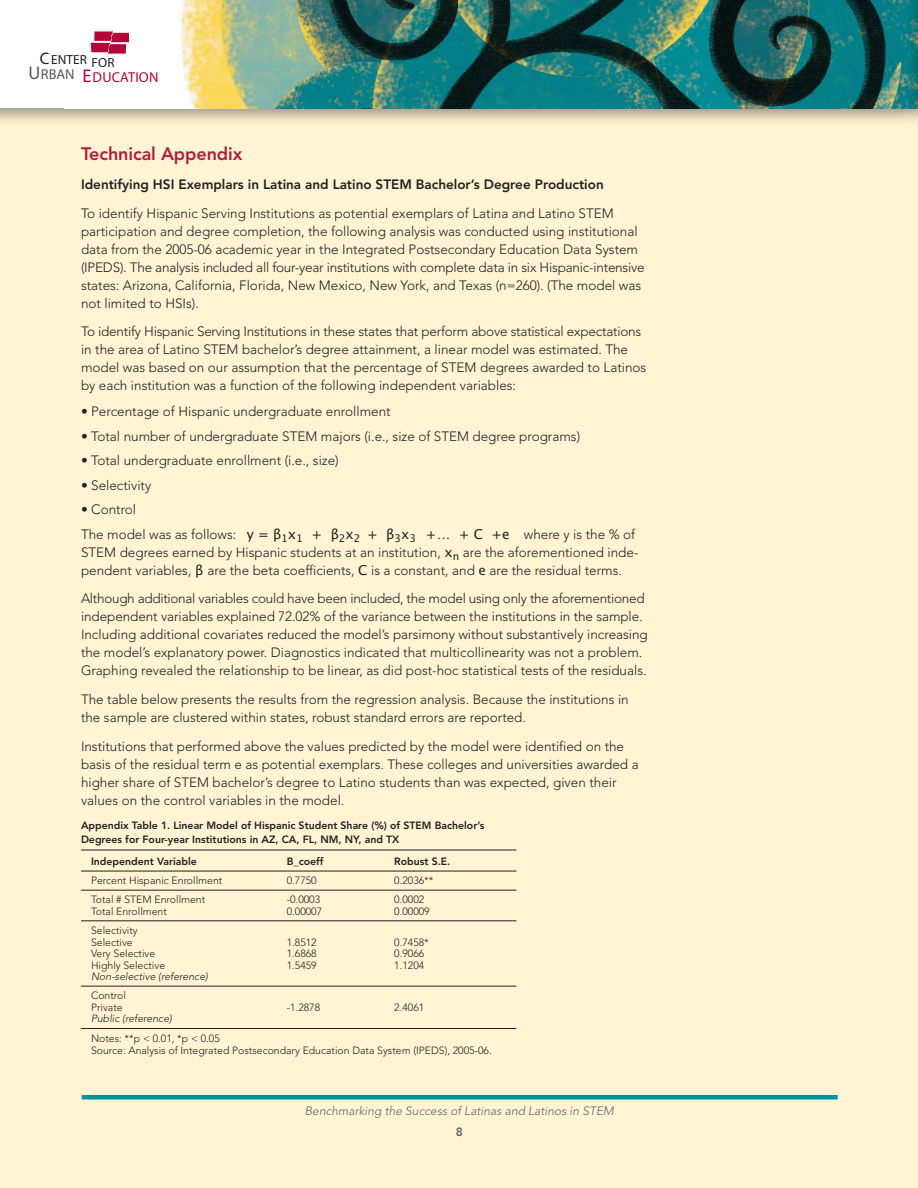
<style>
.page{position:relative;width:918px;height:1188px;background:#fff4d4}
.page>*{position:absolute;margin:0;border:0;box-sizing:border-box;transform-origin:0 0}
.t1{font:800 18px "Avenir";letter-spacing:-.005em;color:#b11e3c}
.t2{font:14.4px "Arrow Font";letter-spacing:.01em;color:#b20738}
.t3{font:300 13.5px/18px "Avenir";color:#231f20}
.t4{font:800 13.5px "Avenir";color:#231f20}
.t5{font:13.2px "LG Sans Bld";letter-spacing:.01em;color:#231f20}
.t6{font:300 12px "Avenir";color:#636466}
.t7{font:800 12px "Avenir";color:#636466}
.t8{font:300 10.5px/11.6px "Avenir";color:#231f20}
.t9{font:800 10.5px/13.5px "Avenir";color:#231f20}
.s1{font-size:16.65px}
.s2{font-size:18.3px}
.s3{font-family:"Lucida Grande";font-weight:400}
</style>
<div class="page">
<hr style="left:81px;top:850px;width:435px;height:1px;background:#231f20">
<hr style="left:81px;top:871px;width:435px;height:1px;background:#231f20">
<hr style="left:81px;top:890px;width:435px;height:1px;background:#231f20">
<hr style="left:81px;top:921px;width:435px;height:1px;background:#231f20">
<hr style="left:81px;top:986px;width:435px;height:1px;background:#231f20">
<hr style="left:81px;top:1028px;width:435px;height:1px;background:#231f20">
<img style="left:0;top:108px;width:903px;height:14px">
<div style="left:0;top:0;width:918px;height:108px;background:#fff"></div>
<img style="left:90px;top:0;width:813px;height:108px">
<svg style="left:91px;top:31px;width:38px;height:23px"></svg>
<div style="left:82px;top:1095px;width:756px;height:5px;background:#00939b"></div>
<img style="left:903px;top:0;width:15px;height:121px">
<p class="t5" style="left:40px;top:52px;width:76px"><span class="s1">C</span>ENTER FOR</p>
<p class="t2" style="left:29px;top:69px;width:131px"><sup>U</sup><sup>RBAN</sup> <span class="s2">E</span>DUCATION</p>
<h1 class="t1" style="left:81px;top:146px;width:163px">Technical Appendix</h1>
<p class="t4" style="left:81px;top:179px;width:524px">Identifying HSI Exemplars in Latina and Latino STEM Bachelor’s Degree Production</p>
<p class="t3" style="left:81px;top:205px;width:565px">To identify Hispanic Serving Institutions as potential exemplars of Latina and Latino STEM participation and degree completion, the following analysis was conducted using institutional data from the 2005-06 academic year in the Integrated Postsecondary Education Data System (IPEDS). The analysis included all four-year institutions with complete data in six Hispanic-intensive states: Arizona, California, Florida, New Mexico, New York, and Texas (n=260). (The model was not limited to HSIs).</p>
<p class="t3" style="left:81px;top:324px;width:567px">To identify Hispanic Serving Institutions in these states that perform above statistical expectations in the area of Latino STEM bachelor’s degree attainment, a linear model was estimated. The model was based on our assumption that the percentage of STEM degrees awarded to Latinos by each institution was a function of the following independent variables:</p>
<p class="t3" style="left:81px;top:404px;width:311px">• Percentage of Hispanic undergraduate enrollment</p>
<p class="t3" style="left:81px;top:428px;width:501px">• Total number of undergraduate STEM majors (i.e., size of STEM degree programs)</p>
<p class="t3" style="left:81px;top:453px;width:259px">• Total undergraduate enrollment (i.e., size)</p>
<p class="t3" style="left:81px;top:477px;width:72px">• Selectivity</p>
<p class="t3" style="left:81px;top:498px;width:556px;line-height:24.5px">• Control<br>The model was as follows: <span class="s3">y = β</span><sub>1</sub><span class="s3">x</span><sub>1</sub> <span class="s3">+ β</span><sub>2</sub><span class="s3">x</span><sub>2</sub> <span class="s3">+ β</span><sub>3</sub><span class="s3">x</span><sub>3</sub> <span class="s3">+… + C +e</span> where y is the % of</p>
<p class="t3" style="left:81px;top:544px;width:559px">STEM degrees earned by Hispanic students at an institution, <span class="s3">x</span><sub>n</sub> are the aforementioned inde&shy;pendent variables, <span class="s3">β</span> are the beta coefficients, <span class="s3">C</span> is a constant, and <span class="s3">e</span> are the residual terms.</p>
<p class="t3" style="left:81px;top:591px;width:568px">Although additional variables could have been included, the model using only the aforementioned independent variables explained 72.02% of the variance between the institutions in the sample.<br>Including additional covariates reduced the model’s parsimony without substantively increasing the model’s explanatory power. Diagnostics indicated that multicollinearity was not a problem.<br>Graphing revealed the relationship to be linear, as did post-hoc statistical tests of the residuals.</p>
<p class="t3" style="left:81px;top:692px;width:549px">The table below presents the results from the regression analysis. Because the institutions in the sample are clustered within states, robust standard errors are reported.</p>
<p class="t3" style="left:81px;top:738px;width:559px">Institutions that performed above the values predicted by the model were identified on the basis of the residual term e as potential exemplars. These colleges and universities awarded a higher share of STEM bachelor’s degree to Latino students than was expected, given their values on the control variables in the model.</p>
<p class="t9" style="left:81px;top:820px;width:405px">Appendix Table 1. Linear Model of Hispanic Student Share (%) of STEM Bachelor’s<br>Degrees for Four-year Institutions in AZ, CA, FL, NM, NY, and TX</p>
<p class="t9" style="left:91px;top:856px;width:107px">Independent Variable</p>
<p class="t9" style="left:287px;top:856px;width:38px">B_coeff</p>
<p class="t9" style="left:394px;top:856px;width:58px">Robust S.E.</p>
<p class="t8" style="left:91px;top:876px;width:133px">Percent Hispanic Enrollment</p>
<p class="t8" style="left:287px;top:876px;width:32px">0.7750</p>
<p class="t8" style="left:394px;top:876px;width:41px">0.2036**</p>
<p class="t8" style="left:91px;top:895px;width:116px">Total # STEM Enrollment</p>
<p class="t8" style="left:287px;top:895px;width:35px">-0.0003</p>
<p class="t8" style="left:394px;top:895px;width:32px">0.0002</p>
<p class="t8" style="left:91px;top:906px;width:77px">Total Enrollment</p>
<p class="t8" style="left:287px;top:906px;width:37px">0.00007</p>
<p class="t8" style="left:394px;top:906px;width:37px">0.00009</p>
<p class="t8" style="left:91px;top:925px;width:48px">Selectivity<br>Selective</p>
<p class="t8" style="left:287px;top:937px;width:32px">1.8512</p>
<p class="t8" style="left:394px;top:937px;width:36px">0.7458*</p>
<p class="t8" style="left:91px;top:949px;width:66px">Very Selective</p>
<p class="t8" style="left:287px;top:949px;width:32px">1.6868</p>
<p class="t8" style="left:394px;top:949px;width:32px">0.9066</p>
<p class="t8" style="left:91px;top:960px;width:76px">Highly Selective</p>
<p class="t8" style="left:287px;top:960px;width:32px">1.5459</p>
<p class="t8" style="left:394px;top:960px;width:32px">1.1204</p>
<p class="t8" style="left:91px;top:968px;width:120px;line-height:19px">Non-selective (reference)<br>Control</p>
<p class="t8" style="left:91px;top:1002px;width:33px">Private</p>
<p class="t8" style="left:287px;top:1002px;width:35px">-1.2878</p>
<p class="t8" style="left:394px;top:1002px;width:32px">2.4061</p>
<p class="t8" style="left:91px;top:1010px;width:130px;line-height:19.5px">Public (reference)<br>Notes: **p &lt; 0.01, *p &lt; 0.05</p>
<p class="t8" style="left:91px;top:1045px;width:402px">Source: Analysis of Integrated Postsecondary Education Data System (IPEDS), 2005-06.</p>
<p class="t6" style="left:305px;top:1106px;width:312px">Benchmarking the Success of Latinas and Latinos in STEM</p>
<p class="t7" style="left:456px;top:1127px;width:9px">8</p>
</div>
